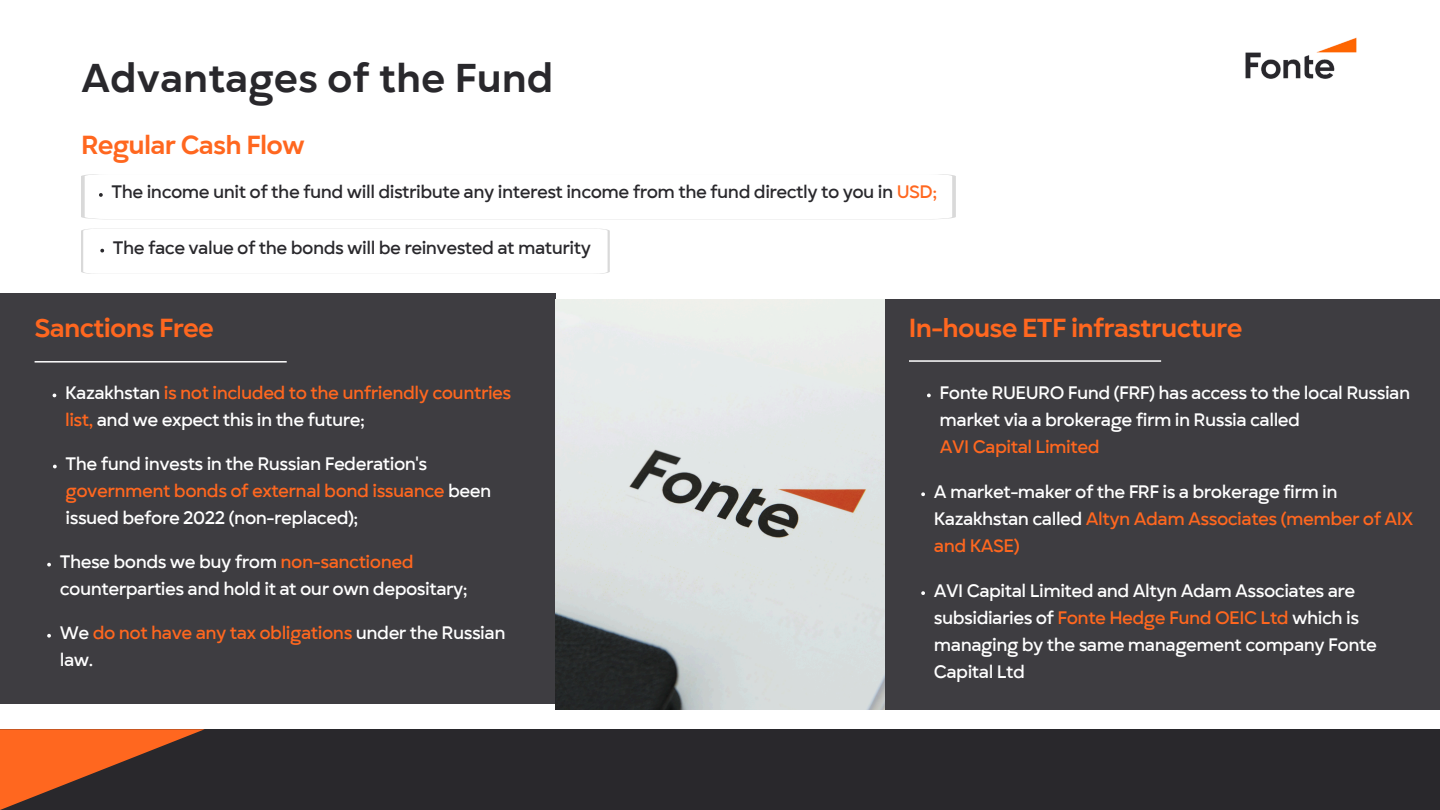
<style>
.page{position:relative;width:1440px;height:810px;background:#fff}
.page>*{position:absolute;margin:0;border:0;box-sizing:border-box;transform-origin:0 0}
.t1{font:700 40px "Gogh";color:#29282c}
.t2{font:700 26px "Gogh";letter-spacing:-.025em;color:#ff671f}
.t3{font:500 18px/27px "Gogh";letter-spacing:-.025em;color:#fff}
.t4{font:500 18px/27px "Gogh";letter-spacing:-.025em;color:#ff671f}
.t5{font:500 18px "Gogh";letter-spacing:-.025em;color:#29282c}
.s1{color:#ff671f}
.s2{color:#fff}
</style>
<div class="page">
<div style="left:0;top:294px;width:555px;height:410px;background:#3e3d41"></div>
<img style="left:555px;top:299px;width:330px;height:411px">
<hr style="left:35px;top:361px;width:252px;height:2px;background:#fff">
<div style="left:885px;top:299px;width:555px;height:410px;background:#3e3d41"></div>
<hr style="left:909px;top:360px;width:252px;height:2px;background:#fff">
<div style="left:0;top:729px;width:1440px;height:81px;background:#29282c"></div>
<svg style="left:0;top:729px;width:205px;height:81px"></svg>
<img style="left:1245px;top:37px;width:112px;height:42px">
<svg style="left:81px;top:228px;width:529px;height:46px"></svg>
<svg style="left:81px;top:174px;width:875px;height:45px"></svg>
<svg style="left:927px;top:394px;width:4px;height:3px"></svg>
<svg style="left:921px;top:492px;width:4px;height:4px"></svg>
<svg style="left:921px;top:591px;width:4px;height:4px"></svg>
<svg style="left:53px;top:465px;width:4px;height:3px"></svg>
<svg style="left:47px;top:563px;width:4px;height:4px"></svg>
<svg style="left:47px;top:634px;width:4px;height:4px"></svg>
<p class="t1" style="left:81px;top:65px;width:474px">Advantages of the Fund</p>
<h1 class="t2" style="left:81px;top:136px;width:226px">Regular Cash Flow</h1>
<h2 class="t5" style="left:112px;top:186px;width:827px">The income unit of the fund will distribute any interest income from the fund directly to you in <span class="s1">USD;</span></h2>
<p class="t5" style="left:113px;top:242px;width:480px">The face value of the bonds will be reinvested at maturity</p>
<p class="t2" style="left:35px;top:319px;width:181px">Sanctions Free</p>
<p class="t4" style="left:65px;top:382px;width:448px"><span class="s2">Kazakhstan</span> is not included to the unfriendly countries list, <span class="s2">and we expect this in the future;</span></p>
<p class="t3" style="left:66px;top:453px;width:427px">The fund invests in the Russian Federation's <span class="s1">government bonds of external bond issuance</span> been issued before 2022 (non-replaced);</p>
<h2 class="t3" style="left:60px;top:551px;width:410px">These bonds we buy from <span class="s1">non-sanctioned </span>counterparties and hold it at our own depositary;</h2>
<p class="t4" style="left:60px;top:622px;width:447px"><span class="s2">We</span> do not have any tax obligations <span class="s2">under the Russian law.</span></p>
<h2 class="t2" style="left:909px;top:319px;width:335px">In-house ETF infrastructure</h2>
<p class="t3" style="left:940px;top:382px;width:472px">Fonte RUEURO Fund (FRF) has access to the local Russian market via a brokerage firm in Russia called</p>
<p class="t4" style="left:940px;top:436px;width:161px">AVI Capital Limited</p>
<p class="t3" style="left:934px;top:481px;width:481px">A market-maker of the FRF is a brokerage firm in<br>Kazakhstan called <span class="s1">Altyn Adam Associates (member of AIX and KASE)</span></p>
<p class="t3" style="left:934px;top:580px;width:445px">AVI Capital Limited and Altyn Adam Associates are subsidiaries of <span class="s1">Fonte Hedge Fund OEIC Ltd</span> which is managing by the same management company Fonte Capital Ltd</p>
</div>
